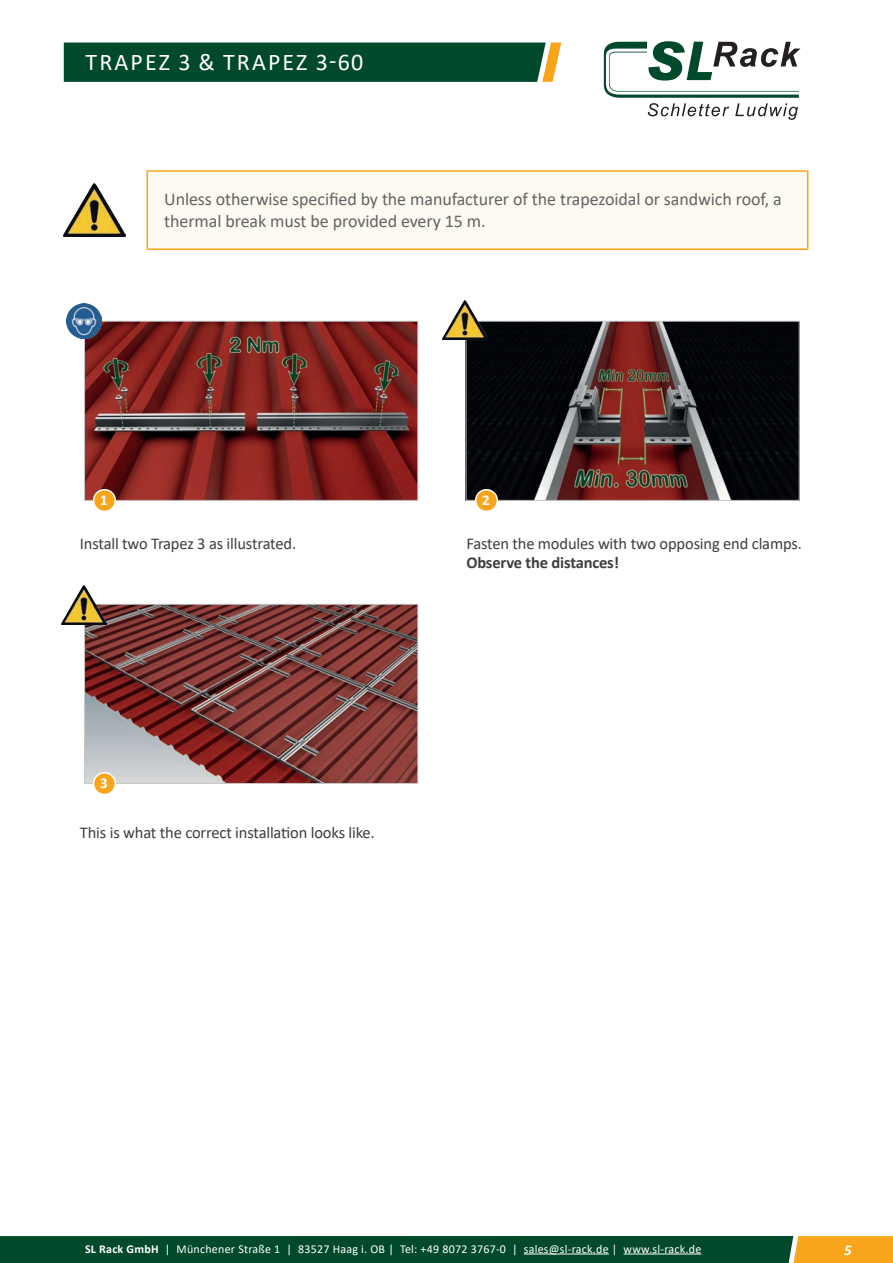
<style>
.page{position:relative;width:893px;height:1263px;background:#fff}
.page>*{position:absolute;margin:0;border:0;box-sizing:border-box;transform-origin:0 0}
.t1{font:24px "Calibri";letter-spacing:.09em;color:#fff}
.t2{font:18px/21.6px "Calibri";letter-spacing:-.005em;color:#636366}
.t3{font:16.5px "Calibri";letter-spacing:-.01em;color:#3e3e3f}
.t4{font:700 16.5px "Calibri";letter-spacing:-.01em;color:#3e3e3f}
.t5{font:700 15px "Calibri";color:#fff}
.t6{font:italic 700 15px "Calibri";color:#fff}
.t7{font:12px "Calibri";letter-spacing:.02em;color:#fff}
.s1{font-weight:700}
</style>
<div class="page">
<svg style="left:0;top:1236px;width:893px;height:27px;background:#1d552a"></svg>
<hr style="left:524px;top:1253px;width:85px;height:1px;background:#fff">
<hr style="left:624px;top:1253px;width:77px;height:1px;background:#fff">
<div style="left:64px;top:43px;width:497px;height:39px;background:#00492a"></div>
<svg style="left:604px;top:41px;width:196px;height:79px"></svg>
<img style="left:86px;top:323px;width:330px;height:176px">
<div style="left:84px;top:321px;width:334px;height:180px;border:1px solid #c7c8ca"></div>
<img style="left:468px;top:323px;width:329px;height:176px">
<div style="left:466px;top:321px;width:333px;height:180px;border:1px solid #c7c8ca"></div>
<img style="left:86px;top:606px;width:330px;height:176px">
<div style="left:84px;top:604px;width:334px;height:180px;border:1px solid #c7c8ca"></div>
<img style="left:442px;top:300px;width:45px;height:39px">
<img style="left:62px;top:586px;width:45px;height:39px">
<img style="left:67px;top:304px;width:34px;height:34px">
<div style="left:94px;top:490px;width:21px;height:21px;background:#f9a51b;border-radius:50%"></div>
<div style="left:93px;top:489px;width:23px;height:23px;border:2px solid #fff;border-radius:50%"></div>
<div style="left:94px;top:773px;width:21px;height:21px;background:#f9a51b;border-radius:50%"></div>
<div style="left:93px;top:772px;width:23px;height:23px;border:2px solid #fff;border-radius:50%"></div>
<div style="left:476px;top:490px;width:21px;height:21px;background:#f9a51b;border-radius:50%"></div>
<div style="left:475px;top:489px;width:23px;height:23px;border:2px solid #fff;border-radius:50%"></div>
<img style="left:64px;top:183px;width:61px;height:53px">
<div style="left:147px;top:171px;width:661px;height:78px;background:#fef9f1"></div>
<hr style="left:146px;top:170px;width:662px;height:2px;background:#f9a51b">
<hr style="left:146px;top:172px;width:2px;height:76px;background:#f9a51b">
<hr style="left:807px;top:172px;width:1px;height:76px;background:#f9a51b">
<hr style="left:146px;top:248px;width:662px;height:2px;background:#f9a51b">
<h1 class="t1" style="left:86px;top:45px;width:279px">TRAPEZ 3 &amp; TRAPEZ 3-60</h1>
<p class="t2" style="left:164px;top:188px;width:619px">Unless otherwise specified by the manufacturer of the trapezoidal or sandwich roof, a thermal break must be provided every 15 m.</p>
<p class="t5" style="left:100px;top:489px;width:9px">1</p>
<p class="t5" style="left:482px;top:489px;width:9px">2</p>
<p class="t3" style="left:80px;top:532px;width:218px">Install two Trapez 3 as illustrated.</p>
<p class="t5" style="left:100px;top:773px;width:9px">3</p>
<p class="t3" style="left:80px;top:821px;width:296px">This is what the correct installation looks like.</p>
<p class="t3" style="left:466px;top:532px;width:337px">Fasten the modules with two opposing end clamps.</p>
<p class="t4" style="left:466px;top:551px;width:154px">Observe the distances!</p>
<p class="t7" style="left:85px;top:1240px;width:618px"><span class="s1">SL Rack GmbH</span> | Münchener Straße 1 | 83527 Haag i. OB | Tel: +49 8072 3767-0 | sales@sl-rack.de | www.sl-rack.de</p>
<p class="t6" style="left:844px;top:1239px;width:9px">5</p>
</div>
